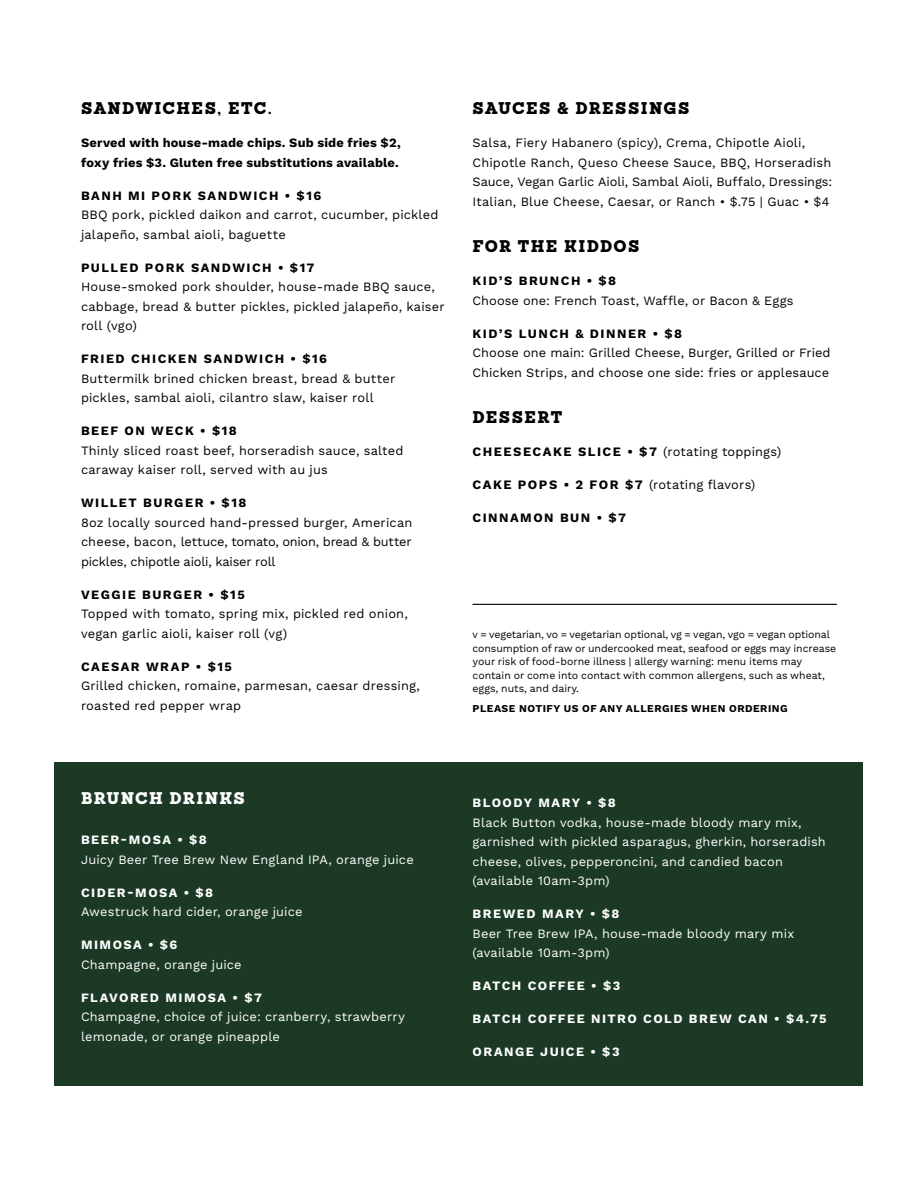
<style>
.page{position:relative;width:918px;height:1188px;background:#fff}
.page>*{position:absolute;margin:0;border:0;box-sizing:border-box;transform-origin:0 0}
.t1{font:900 16.5px "Sanchez Slab";letter-spacing:.08em;color:#000}
.t2{font:900 16.5px "Sanchez Slab";letter-spacing:.08em;color:#fff}
.t3{font:700 12.9px "Work Sans";letter-spacing:.12em;color:#000}
.t4{font:12.75px/19.5px "Work Sans";letter-spacing:.01em;color:#000}
.t5{font:12.75px/19.5px "Work Sans";letter-spacing:.015em;color:#fff}
.t6{font:700 12.75px "Work Sans";letter-spacing:.115em;color:#000}
.t7{font:700 12.75px "Work Sans";letter-spacing:.115em;color:#fff}
.t8{font:700 12.75px/19.5px "Work Sans";letter-spacing:.015em;color:#000}
.t9{font:10.5px/13.5px "Work Sans";letter-spacing:-.005em;color:#000}
.t10{font:700 10.5px "Work Sans";letter-spacing:.05em;color:#000}
.s1{font-weight:400;font-size:12.75px}
.s2{font-weight:700;font-size:12.9px}
</style>
<div class="page">
<div style="left:55px;top:762px;width:808px;height:324px;background:#1b3925"></div>
<hr style="left:472px;top:604px;width:365px;height:1px;background:#000">
<p class="t1" style="left:81px;top:96px;width:192px">SANDWICHES, ETC.</p>
<p class="t8" style="left:81px;top:134px;width:321px">Served with house-made chips. Sub side fries $2, foxy fries $3. Gluten free substitutions available.</p>
<p class="t6" style="left:81px;top:188px;width:242px">BANH MI PORK SANDWICH • $16</p>
<p class="t4" style="left:81px;top:206px;width:359px">BBQ pork, pickled daikon and carrot, cucumber, pickled jalapeño, sambal aioli, baguette</p>
<p class="t6" style="left:81px;top:260px;width:235px">PULLED PORK SANDWICH • $17</p>
<p class="t4" style="left:81px;top:278px;width:365px">House-smoked pork shoulder, house-made BBQ sauce, cabbage, bread &amp; butter pickles, pickled jalapeño, kaiser roll (vgo)</p>
<p class="t6" style="left:81px;top:352px;width:248px">FRIED CHICKEN SANDWICH • $16</p>
<p class="t4" style="left:81px;top:369px;width:316px">Buttermilk brined chicken breast, bread &amp; butter pickles, sambal aioli, cilantro slaw, kaiser roll</p>
<p class="t6" style="left:81px;top:423px;width:157px">BEEF ON WECK • $18</p>
<p class="t4" style="left:81px;top:441px;width:324px">Thinly sliced roast beef, horseradish sauce, salted caraway kaiser roll, served with au jus</p>
<p class="t6" style="left:81px;top:495px;width:167px">WILLET BURGER • $18</p>
<p class="t4" style="left:81px;top:513px;width:333px;text-align:justify">8oz locally sourced hand-pressed burger, American cheese, bacon, lettuce, tomato, onion, bread &amp; butter pickles, chipotle aioli, kaiser roll</p>
<p class="t6" style="left:81px;top:587px;width:165px">VEGGIE BURGER • $15</p>
<p class="t4" style="left:81px;top:605px;width:328px">Topped with tomato, spring mix, pickled red onion, vegan garlic aioli, kaiser roll (vg)</p>
<p class="t6" style="left:81px;top:659px;width:153px">CAESAR WRAP • $15</p>
<p class="t4" style="left:81px;top:677px;width:341px">Grilled chicken, romaine, parmesan, caesar dressing, roasted red pepper wrap</p>
<p class="t1" style="left:472px;top:96px;width:218px">SAUCES &amp; DRESSINGS</p>
<p class="t4" style="left:472px;top:134px;width:361px">Salsa, Fiery Habanero (spicy), Crema, Chipotle Aioli, Chipotle Ranch, Queso Cheese Sauce, BBQ, Horseradish Sauce, Vegan Garlic Aioli, Sambal Aioli, Buffalo, Dressings:<br>Italian, Blue Cheese, Caesar, or Ranch • $.75 | Guac • $4</p>
<p class="t1" style="left:472px;top:234px;width:168px">FOR THE KIDDOS</p>
<p class="t6" style="left:472px;top:274px;width:145px">KID’S BRUNCH • $8</p>
<p class="t4" style="left:472px;top:291px;width:323px">Choose one: French Toast, Waffle, or Bacon &amp; Eggs</p>
<p class="t6" style="left:472px;top:326px;width:211px">KID’S LUNCH &amp; DINNER • $8</p>
<p class="t4" style="left:472px;top:344px;width:360px">Choose one main: Grilled Cheese, Burger, Grilled or Fried<br>Chicken Strips, and choose one side: fries or applesauce</p>
<p class="t1" style="left:472px;top:405px;width:91px">DESSERT</p>
<p class="t3" style="left:472px;top:444px;width:310px">CHEESECAKE SLICE • $7 <span class="s1">(rotating toppings)</span></p>
<p class="t4" style="left:472px;top:476px;width:284px"><span class="s2">CAKE POPS • 2 FOR $7</span> (rotating flavors)</p>
<p class="t6" style="left:472px;top:511px;width:155px">CINNAMON BUN • $7</p>
<p class="t9" style="left:472px;top:628px;width:365px">v = vegetarian, vo = vegetarian optional, vg = vegan, vgo = vegan optional consumption of raw or undercooked meat, seafood or eggs may increase your risk of food-borne illness | allergy warning: menu items may contain or come into contact with common allergens, such as wheat, eggs, nuts, and dairy.</p>
<p class="t10" style="left:472px;top:703px;width:317px">PLEASE NOTIFY US OF ANY ALLERGIES WHEN ORDERING</p>
<p class="t2" style="left:81px;top:786px;width:165px">BRUNCH DRINKS</p>
<p class="t7" style="left:81px;top:832px;width:127px">BEER-MOSA • $8</p>
<p class="t5" style="left:81px;top:850px;width:334px">Juicy Beer Tree Brew New England IPA, orange juice</p>
<p class="t7" style="left:81px;top:885px;width:134px">CIDER-MOSA • $8</p>
<p class="t5" style="left:81px;top:903px;width:223px">Awestruck hard cider, orange juice</p>
<p class="t7" style="left:81px;top:937px;width:98px">MIMOSA • $6</p>
<p class="t5" style="left:81px;top:955px;width:162px">Champagne, orange juice</p>
<p class="t7" style="left:81px;top:990px;width:182px">FLAVORED MIMOSA • $7</p>
<p class="t5" style="left:81px;top:1007px;width:326px">Champagne, choice of juice: cranberry, strawberry lemonade, or orange pineapple</p>
<p class="t7" style="left:473px;top:795px;width:145px">BLOODY MARY • $8</p>
<p class="t5" style="left:473px;top:813px;width:355px">Black Button vodka, house-made bloody mary mix, garnished with pickled asparagus, gherkin, horseradish cheese, olives, pepperoncini, and candied bacon (available 10am-3pm)</p>
<p class="t7" style="left:473px;top:906px;width:149px">BREWED MARY • $8</p>
<p class="t5" style="left:473px;top:924px;width:323px">Beer Tree Brew IPA, house-made bloody mary mix (available 10am-3pm)</p>
<p class="t7" style="left:473px;top:978px;width:149px">BATCH COFFEE • $3</p>
<p class="t7" style="left:473px;top:1011px;width:356px">BATCH COFFEE NITRO COLD BREW CAN • $4.75</p>
<p class="t7" style="left:473px;top:1044px;width:149px">ORANGE JUICE • $3</p>
</div>
